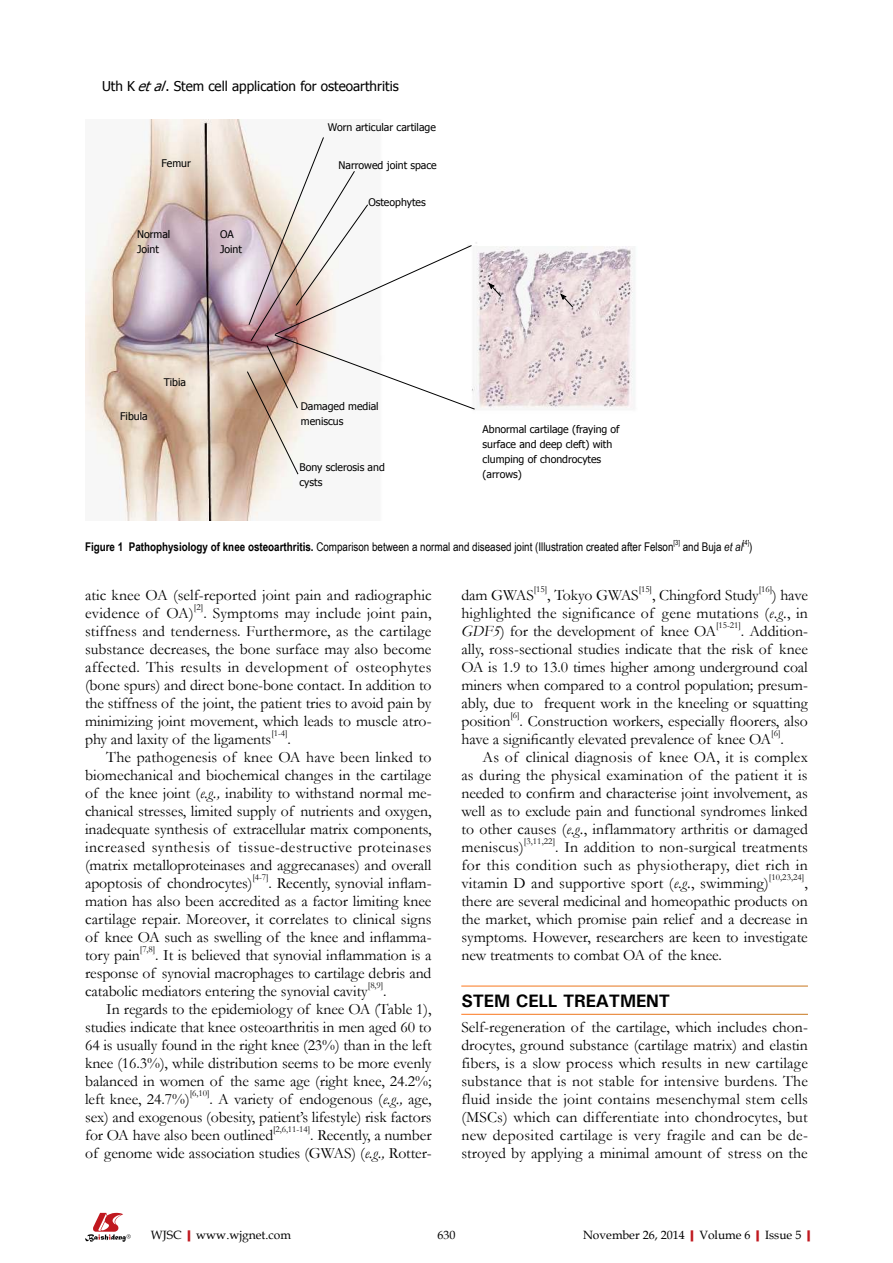
<style>
.page{position:relative;width:893px;height:1263px;background:#fff}
.page>*{position:absolute;margin:0;border:0;box-sizing:border-box;transform-origin:0 0}
.t1{font:700 18px "Univers";letter-spacing:-.01em;color:#000}
.t2{font:15.75px/18px "Garamond";letter-spacing:-.005em;color:#000;text-align:justify}
.t3{font:15.75px "Garamond";letter-spacing:.03em;color:#000}
.t4{font:15.75px "Garamond";letter-spacing:.015em;color:#000}
.t5{font:13.5px "Tahoma";color:#000}
.t6{font:12px "Arial Narrow";color:#000}
.t7{font:12px "Book Antiqua";color:#000}
.t8{font:10.5px/15px "Tahoma";color:#000}
.t9{font:9.15px "Garamond";letter-spacing:-.005em;color:#000}
.t10{font:7.05px "Arial Narrow";color:#000}
.s1{font-style:italic}
.s2{font-weight:700}
.s3{font-weight:700;color:#c0181f}
</style>
<div class="page">
<svg style="left:85px;top:1213px;width:46px;height:29px"></svg>
<img style="left:85px;top:119px;width:550px;height:402px">
<svg style="left:247px;top:137px;width:228px;height:338px"></svg>
<svg style="left:489px;top:283px;width:13px;height:14px"></svg>
<svg style="left:560px;top:294px;width:13px;height:14px"></svg>
<img style="left:461px;top:1014px;width:347px;height:1px">
<p class="t5" style="left:102px;top:80px;width:298px">Uth K <span class="s1">etal</span>. Stem cell application for osteoarthritis</p>
<p class="t8" style="left:162px;top:157px;width:31px">Femur</p>
<p class="t8" style="left:137px;top:227px;width:35px">Normal<br>Joint</p>
<p class="t8" style="left:220px;top:227px;width:23px">OA<br>Joint</p>
<p class="t8" style="left:120px;top:410px;width:29px">Fibula</p>
<p class="t8" style="left:164px;top:375px;width:24px">Tibia</p>
<p class="t8" style="left:328px;top:120px;width:109px">Worn articular cartilage</p>
<p class="t8" style="left:339px;top:159px;width:100px">Narrowed joint space</p>
<p class="t8" style="left:368px;top:195px;width:59px">Osteophytes</p>
<p class="t8" style="left:301px;top:400px;width:79px">Damaged medial meniscus</p>
<p class="t8" style="left:299px;top:461px;width:87px">Bony sclerosis and cysts</p>
<p class="t8" style="left:483px;top:423px;width:139px">Abnormal cartilage (fraying of surface and deep cleft) with clumping of chondrocytes (arrows)</p>
<p class="t6" style="left:85px;top:543px;width:590px"><span class="s2">Figure 1 Pathophysiology of knee osteoarthritis.</span> Comparison between a normal and diseased joint (Illustration created after Felson</p>
<p class="t10" style="left:674px;top:540px;width:8px">[3]</p>
<p class="t6" style="left:683px;top:543px;width:62px">and Buja <span class="s1">et al</span></p>
<p class="t10" style="left:743px;top:540px;width:8px">[4]</p>
<p class="t6" style="left:749px;top:543px;width:5px">)</p>
<p class="t2" style="left:85px;top:587px;width:348px">atic knee OA (self-reported joint pain and radiographic evidence of OA)</p>
<p class="t9" style="left:194px;top:604px;width:11px">[2]</p>
<p class="t2" style="left:85px;top:605px;width:348px;text-indent:118px">. Symptoms may include joint pain, stiffness and tenderness. Furthermore, as the cartilage substance decreases, the bone surface may also become affected. This results in development of osteophytes (bone spurs) and direct bone-bone contact. In addition to the stiffness of the joint, the patient tries to avoid pain by minimizing joint movement, which leads to muscle atro&shy;phy and laxity of the ligaments</p>
<p class="t9" style="left:271px;top:730px;width:18px">[1-4]</p>
<p class="t2" style="left:288px;top:731px;width:5px">.</p>
<p class="t2" style="left:106px;top:749px;width:327px">The pathogenesis of knee OA have been linked to</p>
<p class="t2" style="left:85px;top:767px;width:348px">biomechanical and biochemical changes in the cartilage</p>
<p class="t2" style="left:85px;top:785px;width:348px">of the knee joint (<span class="s1">e.g.,</span> inability to withstand normal me-</p>
<p class="t2" style="left:85px;top:803px;width:348px">chanical stresses, limited supply of nutrients and oxygen,</p>
<p class="t2" style="left:85px;top:821px;width:348px">inadequate synthesis of extracellular matrix components,</p>
<p class="t3" style="left:85px;top:841px;width:348px">increased synthesis of tissue-destructive proteinases</p>
<p class="t2" style="left:85px;top:857px;width:348px">(matrix metalloproteinases and aggrecanases) and overall</p>
<p class="t2" style="left:85px;top:875px;width:169px">apoptosis of chondrocytes)</p>
<p class="t9" style="left:252px;top:874px;width:18px">[4-7]</p>
<p class="t2" style="left:85px;top:873px;width:348px;text-indent:184px">. Recently, synovial inflam&shy;mation has also been accredited as a factor limiting knee cartilage repair. Moreover, it correlates to clinical signs of knee OA such as swelling of the knee and inflamma&shy;tory pain</p>
<p class="t9" style="left:140px;top:946px;width:17px">[7,8]</p>
<p class="t2" style="left:85px;top:945px;width:348px;text-indent:70px">. It is believed that synovial inflammation is a response of synovial macrophages to cartilage debris and catabolic mediators entering the synovial cavity</p>
<p class="t9" style="left:368px;top:982px;width:17px">[8,9]</p>
<p class="t2" style="left:383px;top:983px;width:5px">.</p>
<p class="t2" style="left:106px;top:1001px;width:327px">In regards to the epidemiology of knee OA (Table 1),</p>
<p class="t2" style="left:85px;top:1019px;width:348px">studies indicate that knee osteoarthritis in men aged 60 to</p>
<p class="t2" style="left:85px;top:1037px;width:348px">64 is usually found in the right knee (23%) than in the left</p>
<p class="t2" style="left:85px;top:1055px;width:348px">knee (16.3%), while distribution seems to be more evenly</p>
<p class="t2" style="left:85px;top:1073px;width:348px">balanced in women of the same age (right knee, 24.2%;</p>
<p class="t2" style="left:85px;top:1091px;width:106px">left knee, 24.7%)</p>
<p class="t9" style="left:190px;top:1090px;width:21px">[6,10]</p>
<p class="t2" style="left:85px;top:1091px;width:348px;text-indent:125px">. A variety of endogenous (<span class="s1">e.g.,</span> age, sex) and exogenous (obesity, patient’s lifestyle) risk factors for OA have also been outlined</p>
<p class="t9" style="left:273px;top:1126px;width:39px">[2,6,11-14]</p>
<p class="t2" style="left:85px;top:1127px;width:348px;text-align:right">. Recently, a number<br>of genome wide association studies (GWAS) (<span class="s1">e.g.,</span> Rotter-</p>
<p class="t2" style="left:461px;top:587px;width:74px">dam GWAS</p>
<p class="t9" style="left:534px;top:586px;width:15px">[15]</p>
<p class="t2" style="left:547px;top:587px;width:93px">, Tokyo GWAS</p>
<p class="t9" style="left:639px;top:586px;width:15px">[15]</p>
<p class="t2" style="left:652px;top:587px;width:108px">, Chingford Study</p>
<p class="t9" style="left:759px;top:586px;width:15px">[16]</p>
<p class="t2" style="left:461px;top:587px;width:348px;text-indent:311px">) have highlighted the significance of gene mutations (<span class="s1">e.g.</span>, in <span class="s1">GDF5</span>) for the development of knee OA</p>
<p class="t9" style="left:716px;top:622px;width:26px">[15-21]</p>
<p class="t2" style="left:461px;top:623px;width:348px;text-indent:279px">. Addition&shy;ally, ross-sectional studies indicate that the risk of knee OA is 1.9 to 13.0 times higher among underground coal miners when compared to a control population; presum&shy;ably, due to frequent work in the kneeling or squatting position</p>
<p class="t9" style="left:510px;top:712px;width:11px">[6]</p>
<p class="t2" style="left:461px;top:711px;width:348px;text-indent:58px">. Construction workers, especially floorers, also have a significantly elevated prevalence of knee OA</p>
<p class="t9" style="left:771px;top:730px;width:11px">[6]</p>
<p class="t2" style="left:780px;top:731px;width:5px">.</p>
<p class="t2" style="left:483px;top:749px;width:327px">As of clinical diagnosis of knee OA, it is complex</p>
<p class="t4" style="left:461px;top:769px;width:348px">as during the physical examination of the patient it is</p>
<p class="t2" style="left:461px;top:783px;width:348px">needed to confirm and characterise joint involvement, as</p>
<p class="t2" style="left:461px;top:803px;width:348px">well as to exclude pain and functional syndromes linked</p>
<p class="t2" style="left:461px;top:821px;width:348px">to other causes (<span class="s1">e.g.</span>, inflammatory arthritis or damaged</p>
<p class="t2" style="left:461px;top:839px;width:64px">meniscus)</p>
<p class="t9" style="left:524px;top:838px;width:33px">[3,11,22]</p>
<p class="t2" style="left:461px;top:839px;width:348px;text-indent:94px">. In addition to non-surgical treatments for this condition such as physiotherapy, diet rich in vitamin D and supportive sport (<span class="s1">e.g.</span>, swimming)</p>
<p class="t9" style="left:769px;top:874px;width:37px">[10,23,24]</p>
<p class="t2" style="left:461px;top:875px;width:348px;text-indent:343px">, there are several medicinal and homeopathic products on the market, which promise pain relief and a decrease in symptoms. However, researchers are keen to investigate new treatments to combat OA of the knee.</p>
<p class="t1" style="left:461px;top:990px;width:210px">STEM CELL TREATMENT</p>
<p class="t2" style="left:461px;top:1019px;width:348px">Self-regeneration of the cartilage, which includes chon&shy;drocytes, ground substance (cartilage matrix) and elastin fibers, is a slow process which results in new cartilage substance that is not stable for intensive burdens. The fluid inside the joint contains mesenchymal stem cells (MSCs) which can differentiate into chondrocytes, but new deposited cartilage is very fragile and can be de&shy;stroyed by applying a minimal amount of stress on the</p>
<p class="t7" style="left:151px;top:1230px;width:141px">WJSC<span class="s3">|</span>www.wjgnet.com</p>
<p class="t7" style="left:437px;top:1230px;width:19px">630</p>
<p class="t7" style="left:583px;top:1230px;width:234px">November 26, 2014<span class="s3">|</span>Volume 6<span class="s3">|</span>Issue 5<span class="s3">|</span></p>
</div>
